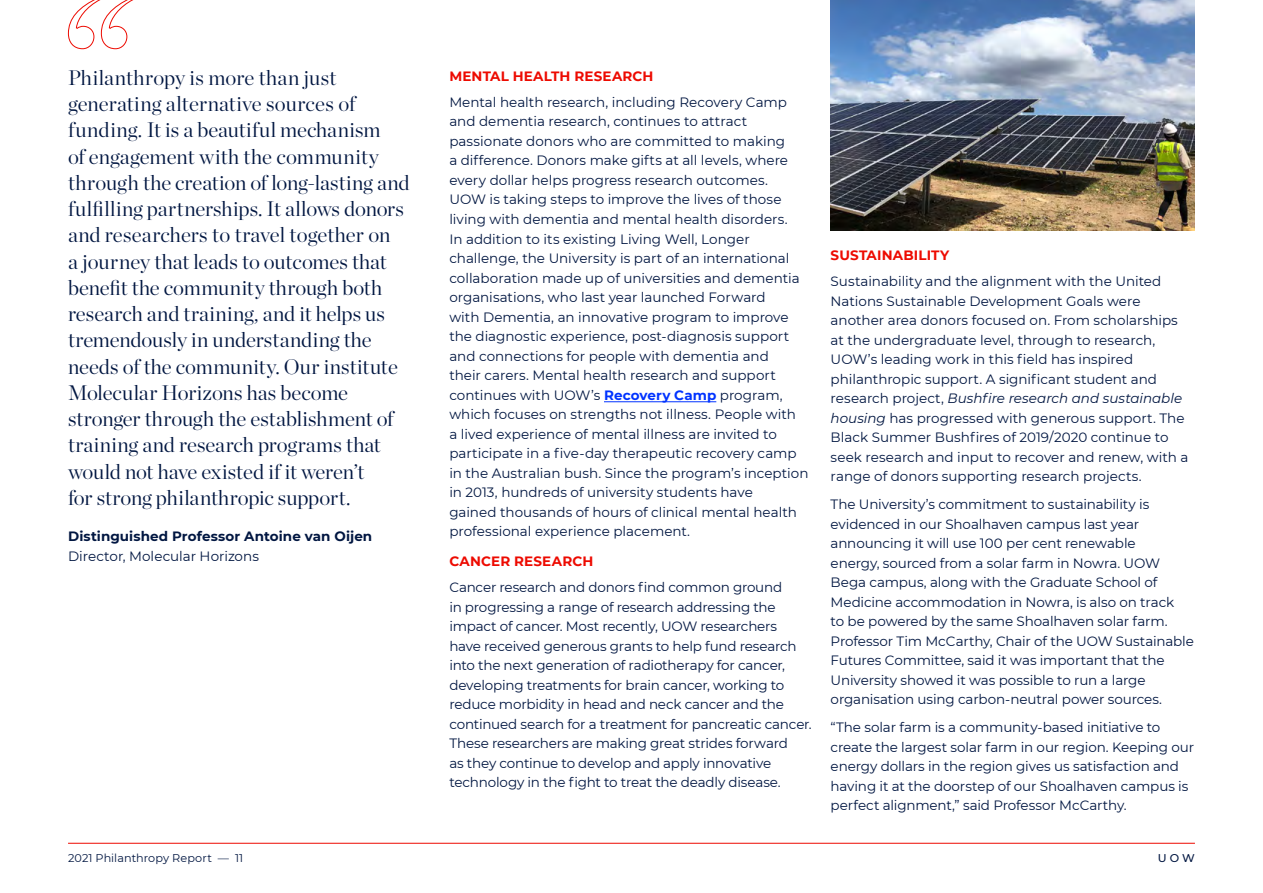
<style>
.page{position:relative;width:1263px;height:893px;background:#fff}
.page>*{position:absolute;margin:0;border:0;box-sizing:border-box;transform-origin:0 0}
.H5{font:300 21px/26.2px "Chronicle Display";color:#001641}
.Body{font:13.5px/19.5px "Montserrat";letter-spacing:-.005em;color:#001641}
.Body-2{font:700 13.5px/19.5px "Montserrat";letter-spacing:.005em;color:#001641}
.H6{font:700 13.5px "Montserrat";letter-spacing:.015em;color:#ed0a00}
.t1{font:11.25px "Montserrat";letter-spacing:.005em;color:#001641}
.t2{font:500 11.25px "Montserrat";color:#001641}
.s1{font-weight:400}
.s2{font-weight:700;color:#03f}
.s3{font-style:italic}
</style>
<div class="page">
<hr style="left:604px;top:401px;width:112px;height:1px;background:#03f">
<svg style="left:68px;top:0;width:66px;height:49px"></svg>
<img style="left:831px;top:0;width:364px;height:230px">
<hr style="left:68px;top:843px;width:1127px;height:1px;background:#ed0a00">
<h2 class="H5" style="left:68px;top:63px;width:343px">Philanthropy is more than just generating alternative sources of funding. It is a beautiful mechanism<br>of engagement with the community through the creation of long-lasting and fulfilling partnerships. It allows donors and researchers to travel together on<br>a journey that leads to outcomes that benefit the community through both research and training, and it helps us tremendously in understanding the needs of the community. Our institute Molecular Horizons has become stronger through the establishment of training and research programs that would not have existed if it weren’t<br>for strong philanthropic support.</h2>
<p class="Body-2" style="left:68px;top:526px;width:306px">Distinguished Professor Antoine van Oijen<br><span class="s1">Director, Molecular Horizons</span></p>
<h2 class="H6" style="left:449px;top:67px;width:206px">MENTAL HEALTH RESEARCH</h2>
<p class="Body" style="left:449px;top:92px;width:361px">Mental health research, including Recovery Camp and dementia research, continues to attract passionate donors who are committed to making<br>a difference. Donors make gifts at all levels, where every dollar helps progress research outcomes.<br>UOW is taking steps to improve the lives of those living with dementia and mental health disorders.<br>In addition to its existing Living Well, Longer challenge, the University is part of an international collaboration made up of universities and dementia organisations, who last year launched Forward<br>with Dementia, an innovative program to improve the diagnostic experience, post-diagnosis support and connections for people with dementia and<br>their carers. Mental health research and support continues with UOW’s <span class="s2">Recovery Camp</span> program, which focuses on strengths not illness. People with<br>a lived experience of mental illness are invited to participate in a five-day therapeutic recovery camp in the Australian bush. Since the program’s inception in 2013, hundreds of university students have<br>gained thousands of hours of clinical mental health professional experience placement.</p>
<h2 class="H6" style="left:449px;top:552px;width:145px">CANCER RESEARCH</h2>
<p class="Body" style="left:449px;top:577px;width:364px">Cancer research and donors find common ground<br>in progressing a range of research addressing the impact of cancer. Most recently, UOW researchers have received generous grants to help fund research into the next generation of radiotherapy for cancer, developing treatments for brain cancer, working to reduce morbidity in head and neck cancer and the continued search for a treatment for pancreatic cancer.<br>These researchers are making great strides forward<br>as they continue to develop and apply innovative technology in the fight to treat the deadly disease.</p>
<h2 class="H6" style="left:831px;top:246px;width:120px">SUSTAINABILITY</h2>
<p class="Body" style="left:831px;top:271px;width:359px">Sustainability and the alignment with the United Nations Sustainable Development Goals were another area donors focused on. From scholarships at the undergraduate level, through to research, UOW’s leading work in this field has inspired philanthropic support. A significant student and research project, <span class="s3">Bushfire research and sustainable housing</span> has progressed with generous support. The Black Summer Bushfires of 2019/2020 continue to seek research and input to recover and renew, with a range of donors supporting research projects.</p>
<p class="Body" style="left:831px;top:494px;width:365px">The University’s commitment to sustainability is evidenced in our Shoalhaven campus last year announcing it will use 100 per cent renewable<br>energy, sourced from a solar farm in Nowra. UOW Bega campus, along with the Graduate School of Medicine accommodation in Nowra, is also on track<br>to be powered by the same Shoalhaven solar farm.<br>Professor Tim McCarthy, Chair of the UOW Sustainable Futures Committee, said it was important that the University showed it was possible to run a large organisation using carbon-neutral power sources.</p>
<p class="Body" style="left:831px;top:717px;width:365px">“The solar farm is a community-based initiative to create the largest solar farm in our region. Keeping our energy dollars in the region gives us satisfaction and having it at the doorstep of our Shoalhaven campus is perfect alignment,” said Professor McCarthy.</p>
<p class="t1" style="left:68px;top:850px;width:177px">2021 Philanthropy Report — 11</p>
<p class="t2" style="left:1158px;top:850px;width:39px">U O W</p>
</div>
